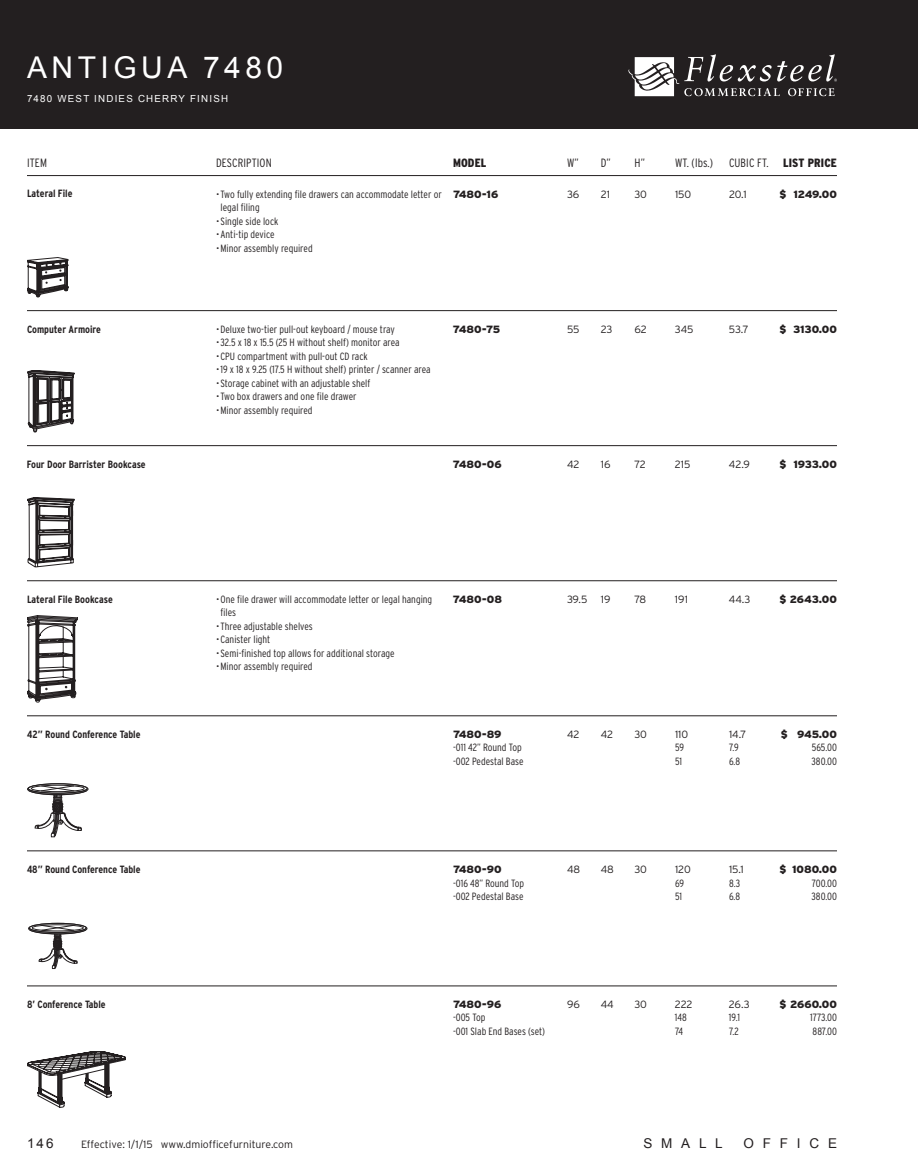
<style>
.page{position:relative;width:918px;height:1175px;background:#fff}
.page>*{position:absolute;margin:0;border:0;box-sizing:border-box;transform-origin:0 0}
.t1{font:30px "Arial";letter-spacing:.15em;color:#fff}
.t2{font:13.5px "Arial";letter-spacing:.65em;color:#231f20}
.t3{font:300 condensed 12px "Interstate";letter-spacing:.01em;color:#231f20}
.t4{font:900 condensed 12px "Interstate";letter-spacing:.01em;color:#231f20}
.t5{font:300 condensed 10.5px/13.5px "Interstate";color:#231f20}
.t6{font:300 10.5px "Interstate";letter-spacing:-.005em;color:#231f20}
.t7{font:700 condensed 10.5px "Interstate";color:#231f20}
.t8{font:900 10.5px "Interstate";color:#231f20}
.t9{font:9.75px "Arial";letter-spacing:.125em;color:#fff}
.s1{font-weight:300}
</style>
<div class="page">
<div style="left:0;top:0;width:918px;height:128px;background:#231f20"></div>
<hr style="left:27px;top:175px;width:810px;height:1px;background:#231f20">
<hr style="left:27px;top:310px;width:810px;height:1px;background:#231f20">
<hr style="left:27px;top:445px;width:810px;height:1px;background:#231f20">
<hr style="left:27px;top:580px;width:810px;height:1px;background:#231f20">
<svg style="left:628px;top:54px;width:209px;height:42px"></svg>
<hr style="left:27px;top:715px;width:810px;height:1px;background:#231f20">
<svg style="left:27px;top:497px;width:48px;height:70px"></svg>
<svg style="left:27px;top:257px;width:41px;height:40px"></svg>
<svg style="left:27px;top:615px;width:51px;height:87px"></svg>
<svg style="left:27px;top:370px;width:48px;height:62px"></svg>
<div style="left:27px;top:783px;width:61px;height:11px;border:1px solid #231f20;border-radius:50%"></div>
<div style="left:28px;top:783px;width:59px;height:10px;border:1px solid #231f20;border-radius:50%"></div>
<svg style="left:28px;top:785px;width:59px;height:52px"></svg>
<div style="left:28px;top:923px;width:59px;height:10px;border:1px solid #231f20;border-radius:50%"></div>
<div style="left:29px;top:923px;width:57px;height:9px;border:1px solid #231f20;border-radius:50%"></div>
<div style="left:32px;top:924px;width:51px;height:7px;border:1px solid #231f20;border-radius:50%"></div>
<svg style="left:29px;top:925px;width:57px;height:43px"></svg>
<hr style="left:27px;top:850px;width:810px;height:1px;background:#231f20">
<hr style="left:27px;top:985px;width:810px;height:1px;background:#231f20">
<svg style="left:27px;top:1051px;width:99px;height:56px"></svg>
<h1 class="t1" style="left:27px;top:48px;width:258px">ANTIGUA 7480</h1>
<p class="t9" style="left:27px;top:92px;width:203px">7480 WEST INDIES CHERRY FINISH</p>
<p class="t3" style="left:27px;top:155px;width:22px">ITEM</p>
<p class="t3" style="left:216px;top:155px;width:57px">DESCRIPTION</p>
<p class="t4" style="left:453px;top:155px;width:35px">MODEL</p>
<p class="t3" style="left:567px;top:155px;width:13px">W”</p>
<p class="t3" style="left:601px;top:155px;width:12px">D”</p>
<p class="t3" style="left:635px;top:155px;width:12px">H”</p>
<p class="t3" style="left:675px;top:155px;width:40px">WT. (lbs.)</p>
<p class="t4" style="left:729px;top:155px;width:109px"><span class="s1">CUBIC FT.</span> LIST PRICE</p>
<p class="t7" style="left:27px;top:187px;width:47px">Lateral File</p>
<p class="t5" style="left:221px;top:187px;width:223px;text-indent:-5px">• Two fully extending file drawers can accommodate letter or legal filing</p>
<p class="t5" style="left:216px;top:214px;width:64px">• Single side lock</p>
<p class="t5" style="left:216px;top:227px;width:60px">• Anti-tip device</p>
<p class="t5" style="left:216px;top:241px;width:98px">• Minor assembly required</p>
<p class="t8" style="left:453px;top:187px;width:47px">7480-16</p>
<p class="t6" style="left:567px;top:187px;width:14px">36</p>
<p class="t6" style="left:601px;top:187px;width:11px">21</p>
<p class="t6" style="left:635px;top:187px;width:14px">30</p>
<p class="t6" style="left:675px;top:187px;width:18px">150</p>
<p class="t6" style="left:729px;top:187px;width:19px">20.1</p>
<p class="t8" style="left:780px;top:187px;width:59px">$ 1249.00</p>
<p class="t7" style="left:27px;top:322px;width:75px">Computer Armoire</p>
<p class="t5" style="left:216px;top:322px;width:180px">• Deluxe two-tier pull-out keyboard / mouse tray</p>
<p class="t5" style="left:216px;top:335px;width:185px">• 32.5 x 18 x 15.5 (25 H without shelf) monitor area</p>
<p class="t5" style="left:216px;top:349px;width:153px">• CPU compartment with pull-out CD rack</p>
<p class="t5" style="left:216px;top:362px;width:216px">• 19 x 18 x 9.25 (17.5 H without shelf) printer / scanner area</p>
<p class="t5" style="left:216px;top:376px;width:156px">• Storage cabinet with an adjustable shelf</p>
<p class="t5" style="left:216px;top:389px;width:142px">• Two box drawers and one file drawer</p>
<p class="t5" style="left:216px;top:403px;width:98px">• Minor assembly required</p>
<p class="t8" style="left:453px;top:322px;width:49px">7480-75</p>
<p class="t6" style="left:567px;top:322px;width:14px">55</p>
<p class="t6" style="left:601px;top:322px;width:13px">23</p>
<p class="t6" style="left:634px;top:322px;width:14px">62</p>
<p class="t6" style="left:675px;top:322px;width:20px">345</p>
<p class="t6" style="left:729px;top:322px;width:21px">53.7</p>
<p class="t8" style="left:780px;top:322px;width:59px">$ 3130.00</p>
<p class="t7" style="left:27px;top:457px;width:120px">Four Door Barrister Bookcase</p>
<p class="t8" style="left:453px;top:457px;width:50px">7480-06</p>
<p class="t6" style="left:567px;top:457px;width:14px">42</p>
<p class="t6" style="left:601px;top:457px;width:11px">16</p>
<p class="t6" style="left:634px;top:457px;width:13px">72</p>
<p class="t6" style="left:675px;top:457px;width:17px">215</p>
<p class="t6" style="left:729px;top:457px;width:22px">42.9</p>
<p class="t8" style="left:780px;top:457px;width:59px">$ 1933.00</p>
<p class="t7" style="left:27px;top:592px;width:87px">Lateral File Bookcase</p>
<p class="t5" style="left:221px;top:592px;width:213px;text-indent:-5px">• One file drawer will accommodate letter or legal hanging files</p>
<p class="t5" style="left:216px;top:619px;width:98px">• Three adjustable shelves</p>
<p class="t5" style="left:216px;top:632px;width:56px">• Canister light</p>
<p class="t5" style="left:216px;top:646px;width:180px">• Semi-finished top allows for additional storage</p>
<p class="t5" style="left:216px;top:659px;width:98px">• Minor assembly required</p>
<p class="t8" style="left:453px;top:592px;width:51px">7480-08</p>
<p class="t6" style="left:567px;top:592px;width:22px">39.5</p>
<p class="t6" style="left:601px;top:592px;width:11px">19</p>
<p class="t6" style="left:634px;top:592px;width:13px">78</p>
<p class="t6" style="left:675px;top:592px;width:15px">191</p>
<p class="t6" style="left:729px;top:592px;width:23px">44.3</p>
<p class="t8" style="left:780px;top:592px;width:59px">$ 2643.00</p>
<p class="t7" style="left:27px;top:727px;width:115px">42” Round Conference Table</p>
<p class="t6" style="left:567px;top:727px;width:14px">42</p>
<p class="t6" style="left:601px;top:727px;width:14px">42</p>
<p class="t6" style="left:634px;top:727px;width:14px">30</p>
<p class="t6" style="left:675px;top:727px;width:15px">110</p>
<p class="t6" style="left:729px;top:727px;width:19px">14.7</p>
<p class="t8" style="left:781px;top:727px;width:58px">$ 945.00</p>
<p class="t5" style="left:675px;top:740px;width:10px">59</p>
<p class="t5" style="left:729px;top:740px;width:11px">7.9</p>
<p class="t5" style="left:812px;top:740px;width:27px">565.00</p>
<p class="t5" style="left:675px;top:754px;width:9px">51</p>
<p class="t5" style="left:729px;top:754px;width:13px">6.8</p>
<p class="t5" style="left:812px;top:754px;width:27px">380.00</p>
<p class="t8" style="left:453px;top:727px;width:50px">7480-89</p>
<p class="t5" style="left:453px;top:740px;width:72px">-011 42” Round Top -002 Pedestal Base</p>
<p class="t7" style="left:27px;top:863px;width:115px">48” Round Conference Table</p>
<p class="t8" style="left:453px;top:863px;width:50px">7480-90</p>
<p class="t5" style="left:453px;top:876px;width:73px">-016 48” Round Top -002 Pedestal Base</p>
<p class="t6" style="left:567px;top:863px;width:15px">48</p>
<p class="t6" style="left:601px;top:863px;width:15px">48</p>
<p class="t6" style="left:634px;top:863px;width:14px">30</p>
<p class="t6" style="left:675px;top:863px;width:17px">120</p>
<p class="t6" style="left:729px;top:863px;width:16px">15.1</p>
<p class="t8" style="left:780px;top:863px;width:59px">$ 1080.00</p>
<p class="t5" style="left:675px;top:876px;width:11px">69</p>
<p class="t5" style="left:729px;top:876px;width:13px">8.3</p>
<p class="t5" style="left:812px;top:876px;width:27px">700.00</p>
<p class="t5" style="left:675px;top:889px;width:9px">51</p>
<p class="t5" style="left:729px;top:889px;width:13px">6.8</p>
<p class="t5" style="left:812px;top:889px;width:27px">380.00</p>
<p class="t7" style="left:27px;top:997px;width:80px">8’ Conference Table</p>
<p class="t6" style="left:567px;top:997px;width:14px">96</p>
<p class="t6" style="left:601px;top:997px;width:15px">44</p>
<p class="t6" style="left:634px;top:997px;width:14px">30</p>
<p class="t6" style="left:675px;top:997px;width:19px">222</p>
<p class="t6" style="left:729px;top:997px;width:22px">26.3</p>
<p class="t8" style="left:780px;top:997px;width:59px">$ 2660.00</p>
<p class="t5" style="left:675px;top:1010px;width:13px">148</p>
<p class="t5" style="left:729px;top:1010px;width:13px">19.1</p>
<p class="t5" style="left:810px;top:1010px;width:28px">1773.00</p>
<p class="t5" style="left:675px;top:1024px;width:10px">74</p>
<p class="t5" style="left:729px;top:1024px;width:11px">7.2</p>
<p class="t5" style="left:813px;top:1024px;width:26px">887.00</p>
<p class="t8" style="left:453px;top:997px;width:50px">7480-96</p>
<p class="t5" style="left:453px;top:1010px;width:94px">-005 Top<br>-001 Slab End Bases (set)</p>
<p class="t2" style="left:27px;top:1134px;width:28px">146</p>
<p class="t6" style="left:81px;top:1137px;width:214px">Effective: 1/1/15 www.dmiofficefurniture.com</p>
<p class="t2" style="left:643px;top:1134px;width:81px">SMALL</p>
<p class="t2" style="left:744px;top:1134px;width:95px">OFFICE</p>
</div>
